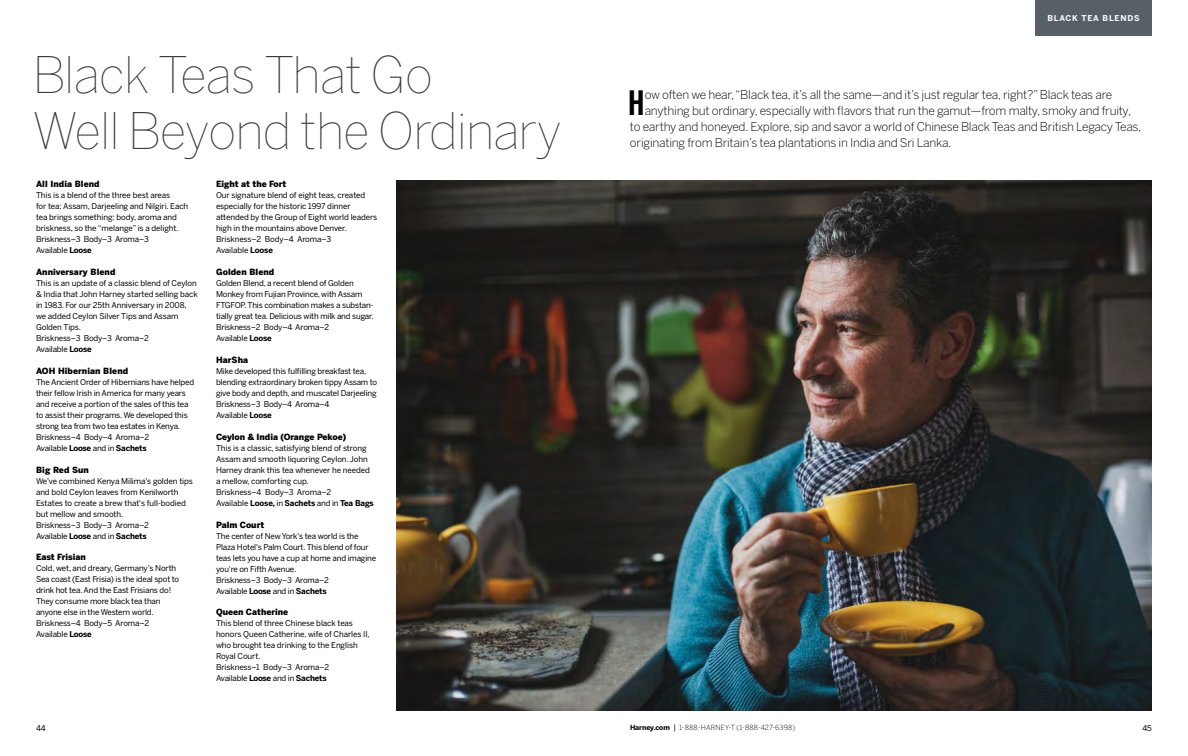
<style>
.page{position:relative;width:1188px;height:756px;background:#fff}
.page>*{position:absolute;margin:0;border:0;box-sizing:border-box;transform-origin:0 0}
.t1{font:100 50px/56px "Benton Sans";letter-spacing:-.02em;color:#36393e}
.t2{font:34.2px "Trade Gothic LT Std Bd Cn 20";color:#000}
.t3{font:300 12px "Benton Sans";letter-spacing:-.02em;color:#000}
.t4{font:900 8.5px "Benton Sans";color:#000}
.t5{font:8px/11px "Benton Sans";letter-spacing:-.02em;color:#000}
.t6{font:700 8px "Benton Sans";letter-spacing:.1em;color:#fff}
.t7{font:300 7px "Benton Sans";letter-spacing:.02em;color:#000}
.s1{font-weight:700}
.s2{font-weight:400;font-size:7.5px}
</style>
<div class="page">
<img style="left:396px;top:180px;width:756px;height:531px">
<div style="left:1035px;top:0;width:117px;height:36px;background:#576066"></div>
<h1 class="t1" style="left:32px;top:47px;width:531px">Black Teas That Go<br>Well Beyond the Ordinary</h1>
<p class="t4" style="left:36px;top:178px;width:65px">All India Blend</p>
<p class="t5" style="left:36px;top:189px;width:154px">This is a blend of the three best areas<br>for tea: Assam, Darjeeling and Nilgiri. Each tea brings something: body, aroma and briskness, so the “melange” is a delight.<br>Briskness–3 Body–3 Aroma–3<br>Available <span class="s1">Loose</span></p>
<p class="t4" style="left:36px;top:266px;width:81px">Anniversary Blend</p>
<p class="t5" style="left:36px;top:277px;width:163px">This is an update of a classic blend of Ceylon &amp; India that John Harney started selling back in 1983. For our 25th Anniversary in 2008, we added Ceylon Silver Tips and Assam<br>Golden Tips.<br>Briskness–3 Body–3 Aroma–2<br>Available <span class="s1">Loose</span></p>
<p class="t4" style="left:36px;top:365px;width:94px">AOH Hibernian Blend</p>
<p class="t5" style="left:36px;top:376px;width:160px">The Ancient Order of Hibernians have helped their fellow Irish in America for many years and receive a portion of the sales of this tea to assist their programs. We developed this strong tea from two tea estates in Kenya.<br>Briskness–4 Body–4 Aroma–2<br>Available <span class="s1">Loose</span> and in <span class="s1">Sachets</span></p>
<p class="t4" style="left:36px;top:464px;width:55px">Big Red Sun</p>
<p class="t5" style="left:36px;top:475px;width:158px">We've combined Kenya Milima's golden tips and bold Ceylon leaves from Kenilworth Estates to create a brew that's full-bodied but mellow and smooth.<br>Briskness–3 Body–3 Aroma–2<br>Available <span class="s1">Loose</span> and in <span class="s1">Sachets</span></p>
<p class="t4" style="left:36px;top:552px;width:51px">East Frisian</p>
<p class="t5" style="left:36px;top:563px;width:145px">Cold, wet, and dreary, Germany’s North<br>Sea coast (East Frisia) is the ideal spot to drink hot tea. And the East Frisians do!<br>They consume more black tea than anyone else in the Western world.<br>Briskness–4 Body–5 Aroma–2<br>Available <span class="s1">Loose</span></p>
<p class="t4" style="left:216px;top:179px;width:72px">Eight at the Fort</p>
<p class="t5" style="left:216px;top:190px;width:163px">Our signature blend of eight teas, created especially for the historic 1997 dinner attended by the Group of Eight world leaders high in the mountains above Denver.<br>Briskness–2 Body–4 Aroma–3<br>Available <span class="s1">Loose</span></p>
<p class="t4" style="left:216px;top:267px;width:60px">Golden Blend</p>
<p class="t5" style="left:216px;top:278px;width:159px">Golden Blend, a recent blend of Golden Monkey from Fujian Province, with Assam FTGFOP. This combination makes a substan&shy;tially great tea. Delicious with milk and sugar.<br>Briskness–2 Body–4 Aroma–2<br>Available <span class="s1">Loose</span></p>
<p class="t4" style="left:216px;top:355px;width:34px">HarSha</p>
<p class="t5" style="left:216px;top:366px;width:163px">Mike developed this fulfilling breakfast tea, blending extraordinary broken tippy Assam to give body and depth, and muscatel Darjeeling Briskness–3 Body–4 Aroma–4<br>Available <span class="s1">Loose</span></p>
<p class="t4" style="left:216px;top:431px;width:132px">Ceylon &amp; India (Orange Pekoe)</p>
<p class="t5" style="left:216px;top:442px;width:159px">This is a classic, satisfying blend of strong Assam and smooth liquoring Ceylon. John Harney drank this tea whenever he needed a mellow, comforting cup.<br>Briskness–4 Body–3 Aroma–2<br>Available <span class="s1">Loose,</span> in <span class="s1">Sachets</span> and in <span class="s1">Tea Bags</span></p>
<p class="t4" style="left:216px;top:519px;width:50px">Palm Court</p>
<p class="t5" style="left:216px;top:530px;width:162px">The center of New York's tea world is the Plaza Hotel's Palm Court. This blend of four teas lets you have a cup at home and imagine you're on Fifth Avenue.<br>Briskness–3 Body–3 Aroma–2<br>Available <span class="s1">Loose</span> and in <span class="s1">Sachets</span></p>
<p class="t4" style="left:216px;top:607px;width:74px">Queen Catherine</p>
<p class="t5" style="left:216px;top:618px;width:155px">This blend of three Chinese black teas honors Queen Catherine, wife of Charles II, who brought tea drinking to the English<br>Royal Court.<br>Briskness–1 Body–3 Aroma–2<br>Available <span class="s1">Loose</span> and in <span class="s1">Sachets</span></p>
<p class="t6" style="left:1047px;top:13px;width:94px">BLACK TEA BLENDS</p>
<h2 class="t2" style="left:628px;top:82px;width:19px">H</h2>
<h3 class="t3" style="left:645px;top:88px;width:469px">ow often we hear, “Black tea, it’s all the same—and it’s just regular tea, right?” Black teas are</h3>
<h3 class="t3" style="left:645px;top:104px;width:488px">anything but ordinary, especially with flavors that run the gamut—from malty, smoky and fruity,</h3>
<h3 class="t3" style="left:630px;top:120px;width:513px">to earthy and honeyed. Explore, sip and savor a world of Chinese Black Teas and British Legacy Teas,</h3>
<h3 class="t3" style="left:630px;top:136px;width:323px">originating from Britain’s tea plantations in India and Sri Lanka.</h3>
<p class="t7" style="left:630px;top:724px;width:167px"><span class="s1">Harney.com</span> <span class="s2">|</span> 1-888-HARNEY-T (1-888-427-6398)</p>
<p class="t5" style="left:36px;top:722px;width:11px">44</p>
<p class="t5" style="left:1142px;top:722px;width:11px">45</p>
</div>
